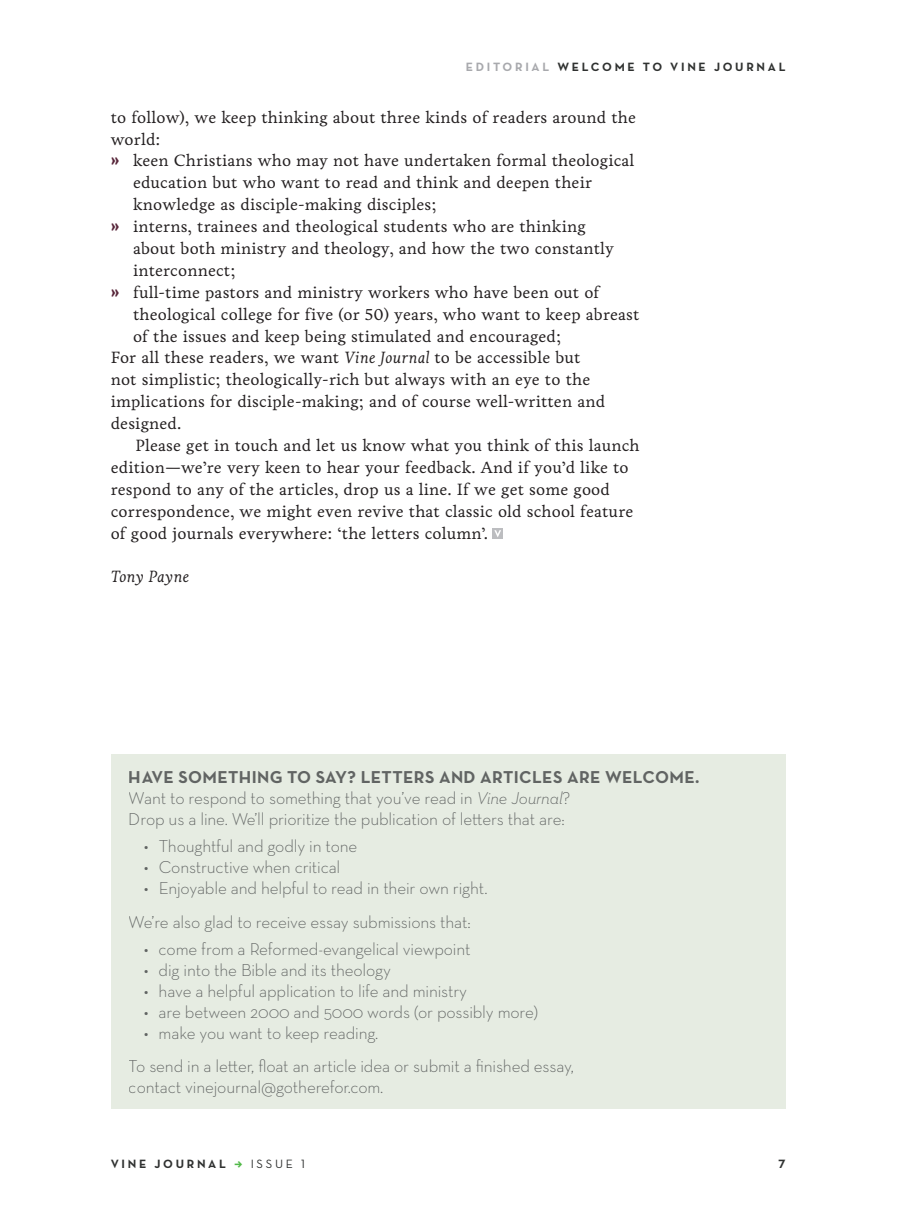
<style>
.page{position:relative;width:897px;height:1219px;background:#fff}
.page>*{position:absolute;margin:0;border:0;box-sizing:border-box;transform-origin:0 0}
.t1{font:300 17.5px/21px "Neutraface Text";letter-spacing:-.01em;color:#6c6d70}
.t2{font:16.62px "Livory";letter-spacing:.01em;color:#231f20}
.t3{font:italic 16.62px "Livory";letter-spacing:.01em;color:#231f20}
.t4{font:700 12.25px "Neutraface Text";letter-spacing:.22em;color:#2f3130}
.s1{color:#a8a9ad}
.s2{font-family:"Pluto Cond";font-weight:800;color:#572539}
.s3{font-style:italic}
.s4{font-weight:700}
.s5{font-family:"Pluto Cond";font-weight:800;color:#51b948}
.s6{font-weight:400}
</style>
<div class="page">
<div style="left:111px;top:754px;width:674px;height:354px;background:#e6ece2"></div>
<div style="left:492px;top:528px;width:11px;height:10px;background:#bcbdc0"></div>
<svg style="left:494px;top:530px;width:7px;height:7px"></svg>
<p class="t4" style="left:466px;top:59px;width:321px"><span class="s1">EDITORIAL</span> WELCOME TO VINE JOURNAL</p>
<p class="t2" style="left:111px;top:107px;width:527px">to follow), we keep thinking about three kinds of readers around the</p>
<p class="t2" style="left:111px;top:129px;width:51px">world:</p>
<p class="t2" style="left:111px;top:151px;width:525px"><span class="s2">»</span> keen Christians who may not have undertaken formal theological</p>
<p class="t2" style="left:133px;top:173px;width:460px">education but who want to read and think and deepen their</p>
<p class="t2" style="left:133px;top:195px;width:305px">knowledge as disciple-making disciples;</p>
<p class="t2" style="left:111px;top:216px;width:476px"><span class="s2">»</span> interns, trainees and theological students who are thinking</p>
<p class="t2" style="left:133px;top:238px;width:482px">about both ministry and theology, and how the two constantly</p>
<p class="t2" style="left:133px;top:260px;width:104px">interconnect;</p>
<p class="t2" style="left:111px;top:282px;width:490px"><span class="s2">»</span> full-time pastors and ministry workers who have been out of</p>
<p class="t2" style="left:133px;top:304px;width:508px">theological college for five (or 50) years, who want to keep abreast</p>
<p class="t2" style="left:133px;top:326px;width:430px">of the issues and keep being stimulated and encouraged;</p>
<p class="t2" style="left:111px;top:348px;width:471px">For all these readers, we want <span class="s3">Vine Journal</span> to be accessible but</p>
<p class="t2" style="left:111px;top:370px;width:481px">not simplistic; theologically-rich but always with an eye to the</p>
<p class="t2" style="left:111px;top:391px;width:496px">implications for disciple-making; and of course well-written and</p>
<p class="t2" style="left:111px;top:413px;width:72px">designed.</p>
<p class="t2" style="left:135px;top:435px;width:505px">Please get in touch and let us know what you think of this launch</p>
<p class="t2" style="left:111px;top:457px;width:519px">edition—we’re very keen to hear your feedback. And if you’d like to</p>
<p class="t2" style="left:111px;top:479px;width:501px">respond to any of the articles, drop us a line. If we get some good</p>
<p class="t2" style="left:111px;top:501px;width:524px">correspondence, we might even revive that classic old school feature</p>
<p class="t2" style="left:111px;top:523px;width:379px">of good journals everywhere: ‘the letters column’.</p>
<p class="t3" style="left:111px;top:567px;width:80px">Tony Payne</p>
<p class="t1" style="left:129px;top:766px;width:572px"><span class="s4">HAVE SOMETHING TO SAY? LETTERS AND ARTICLES ARE WELCOME.<br></span>Want to respond to something that you’ve read in <span class="s3">Vine Journal</span>?<br>Drop us a line. We’ll prioritize the publication of letters that are:</p>
<p class="t1" style="left:144px;top:835px;width:215px">• Thoughtful and godly in tone</p>
<p class="t1" style="left:144px;top:856px;width:198px">• Constructive when critical</p>
<p class="t1" style="left:129px;top:871px;width:360px;line-height:33.4px;text-indent:15px">• Enjoyable and helpful to read in their own right.<br>We’re also glad to receive essay submissions that:</p>
<p class="t1" style="left:144px;top:938px;width:328px">• come from a Reformed-evangelical viewpoint</p>
<p class="t1" style="left:144px;top:959px;width:249px">• dig into the Bible and its theology</p>
<p class="t1" style="left:144px;top:980px;width:325px">• have a helpful application to life and ministry</p>
<p class="t1" style="left:144px;top:1001px;width:396px">• are between 2000 and 5000 words (or possibly more)</p>
<p class="t1" style="left:129px;top:1016px;width:446px;line-height:33.4px;text-indent:15px">• make you want to keep reading.<br>To send in a letter, float an article idea or submit a finished essay,</p>
<p class="t1" style="left:129px;top:1076px;width:256px">contact vinejournal@gotherefor.com.</p>
<p class="t4" style="left:111px;top:1155px;width:196px">VINE JOURNAL <span class="s5">→</span> <span class="s6">ISSUE 1</span></p>
<p class="t4" style="left:778px;top:1155px;width:9px">7</p>
</div>
